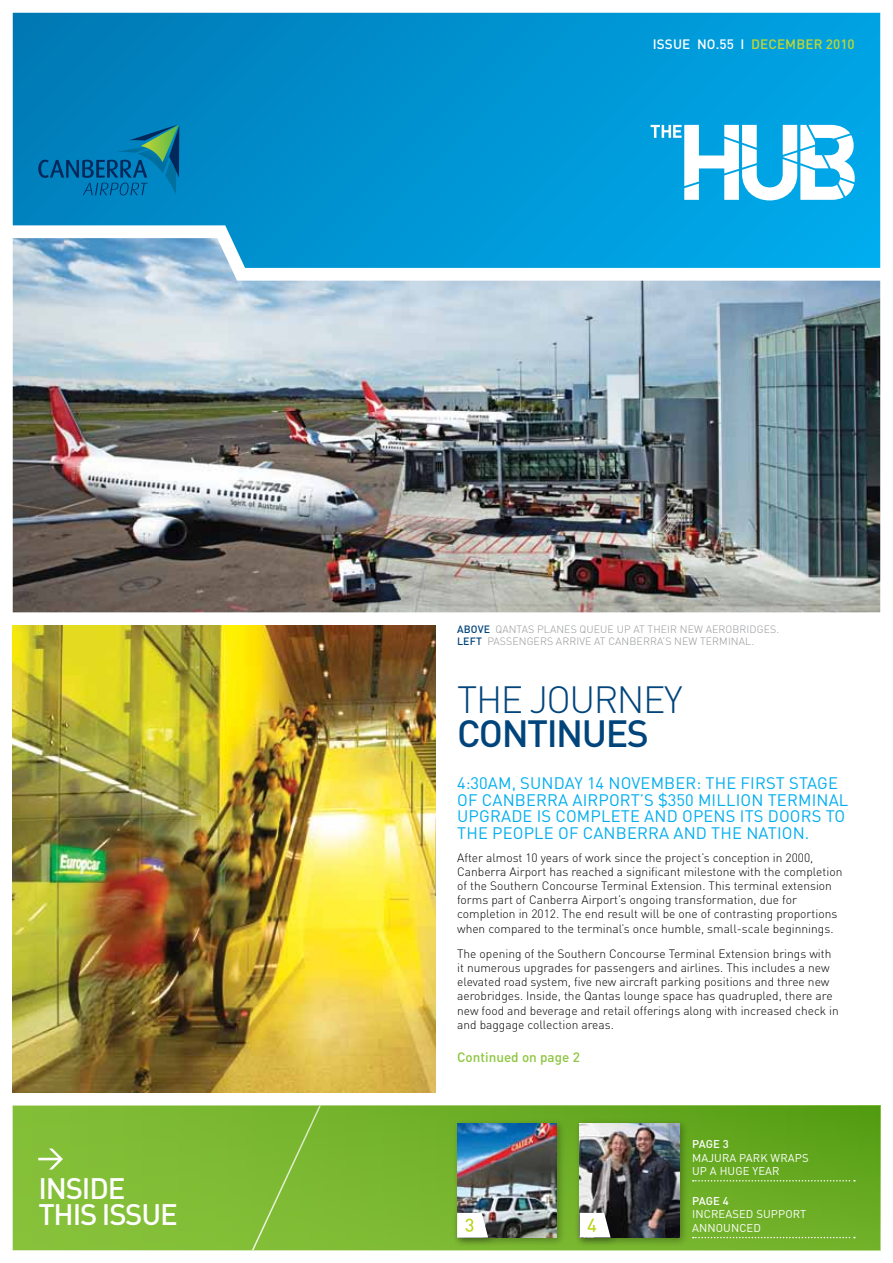
<style>
.page{position:relative;width:893px;height:1263px;background:#fff}
.page>*{position:absolute;margin:0;border:0;box-sizing:border-box;transform-origin:0 0}
.t1{font:300 37.5px "DINOT";letter-spacing:-.04em;color:#00447c}
.t2{font:500 37.5px "DINOT";letter-spacing:-.04em;color:#00447c}
.t3{font:500 29.25px/26px "DINOT";letter-spacing:-.04em;color:#fff}
.t4{font:16.5px/16.5px "DINOT";letter-spacing:.01em;color:#00aeef}
.t5{font:500 13.5px "DINOT";color:#8dc63f}
.t6{font:500 13.5px "DINOT";color:#fff}
.t7{font:500 13.5px "DINOT";color:#c1d72f}
.t8{font:300 12px/14.2px "DINOT";color:#000}
.t9{font:11.25px/13.5px "DINOT";letter-spacing:.01em;color:#fff}
.t10{font:500 11.25px "DINOT";color:#fff}
.t11{font:300 10.5px/12px "DINOT";letter-spacing:.01em;color:#939598}
.s1{color:#c1d72f}
.s2{font-weight:500;color:#00447c}
</style>
<div class="page">
<svg style="left:13px;top:13px;width:867px;height:225px;background:#0493d1"></svg>
<svg style="left:13px;top:1106px;width:867px;height:144px;background:#76b52e"></svg>
<svg style="left:693px;top:1180px;width:162px;height:1px"></svg>
<svg style="left:693px;top:1237px;width:162px;height:1px"></svg>
<div style="left:452px;top:1118px;width:114px;height:129px;background:#000;opacity:.3"></div>
<img style="left:457px;top:1123px;width:100px;height:114px">
<div style="left:574px;top:1118px;width:115px;height:129px;background:#000;opacity:.3"></div>
<img style="left:580px;top:1123px;width:99px;height:114px">
<div style="left:452px;top:1207px;width:45px;height:40px;background:#000;opacity:.3"></div>
<svg style="left:457px;top:1213px;width:31px;height:24px"></svg>
<div style="left:574px;top:1207px;width:45px;height:40px;background:#000;opacity:.3"></div>
<svg style="left:580px;top:1213px;width:31px;height:24px"></svg>
<svg style="left:38px;top:1148px;width:25px;height:21px"></svg>
<svg style="left:38px;top:125px;width:141px;height:70px;background:#0678aa"></svg>
<svg style="left:651px;top:125px;width:204px;height:75px"></svg>
<img style="left:13px;top:625px;width:423px;height:468px">
<img style="left:13px;top:238px;width:867px;height:374px">
<h2 class="t3" style="left:38px;top:1174px;width:141px">INSIDE<br>THIS ISSU E</h2>
<p class="t6" style="left:653px;top:35px;width:108px">ISSUE NO.55 I <span class="s1">DECE</span></p>
<p class="t7" style="left:785px;top:35px;width:71px">MBER 2010</p>
<p class="t11" style="left:457px;top:623px;width:323px"><span class="s2">ABOVE</span> qantas planes queue up at th ei r new aerob ri dg es.<br><span class="s2">LEFT</span> passeng ers arrive at Canb erra’s new termi nal.</p>
<h1 class="t1" style="left:457px;top:676px;width:227px">th e journey</h1>
<h1 class="t2" style="left:457px;top:710px;width:193px">CONTINU ES</h1>
<h3 class="t4" style="left:457px;top:775px;width:393px">4:30AM , SUNDAY 14 NOVEM BER: THE FIRST STAGE OF CANBERRA AIRPORT’S $350 M ILLION TERM INAL UPGRADE IS COM PLETE AND OPENS ITS DOORS TO THE PEOPLE OF CANBERRA AND THE NATION.</h3>
<p class="t8" style="left:457px;top:850px;width:387px">After almost 10 years of work since the project’s conception in 2000, Canberra Airport has reached a significant milestone with the completion of the Southern Concourse Terminal Extension. This terminal extension forms part of Canberra Airport’s ongoing transformation, due for completion in 2012. The end result will be one of contrasting proportions when compared to the terminal’s once humble, small-scale beginnings.</p>
<p class="t8" style="left:457px;top:946px;width:383px">The opening of the Southern Concourse Terminal Extension brings with it numerous upgrades for passengers and airlines. This includes a new elevated road system, five new aircraft parking positions and three new aerobridges. Inside, the Qantas lounge space has quadrupled, there are new food and beverage and retail offerings along with increased check in and baggage collection areas.</p>
<p class="t5" style="left:457px;top:1049px;width:124px">CONTINUED ON PAGE 2</p>
<p class="t10" style="left:692px;top:1137px;width:38px">PAGE 3</p>
<p class="t9" style="left:692px;top:1151px;width:18px">MAJURA</p>
<p class="t9" style="left:739px;top:1151px;width:8px">PARK</p>
<p class="t9" style="left:692px;top:1151px;width:117px;text-indent:79px">WRAPS<br>UP A HUGE YEAR</p>
<p class="t10" style="left:692px;top:1194px;width:38px">PAGE 4</p>
<p class="t9" style="left:692px;top:1207px;width:8px">INCREA</p>
<p class="t9" style="left:732px;top:1207px;width:39px">SED SUPPOR</p>
<p class="t9" style="left:800px;top:1207px;width:8px">T</p>
<p class="t9" style="left:692px;top:1221px;width:9px">ANNOUNCED</p>
</div>
